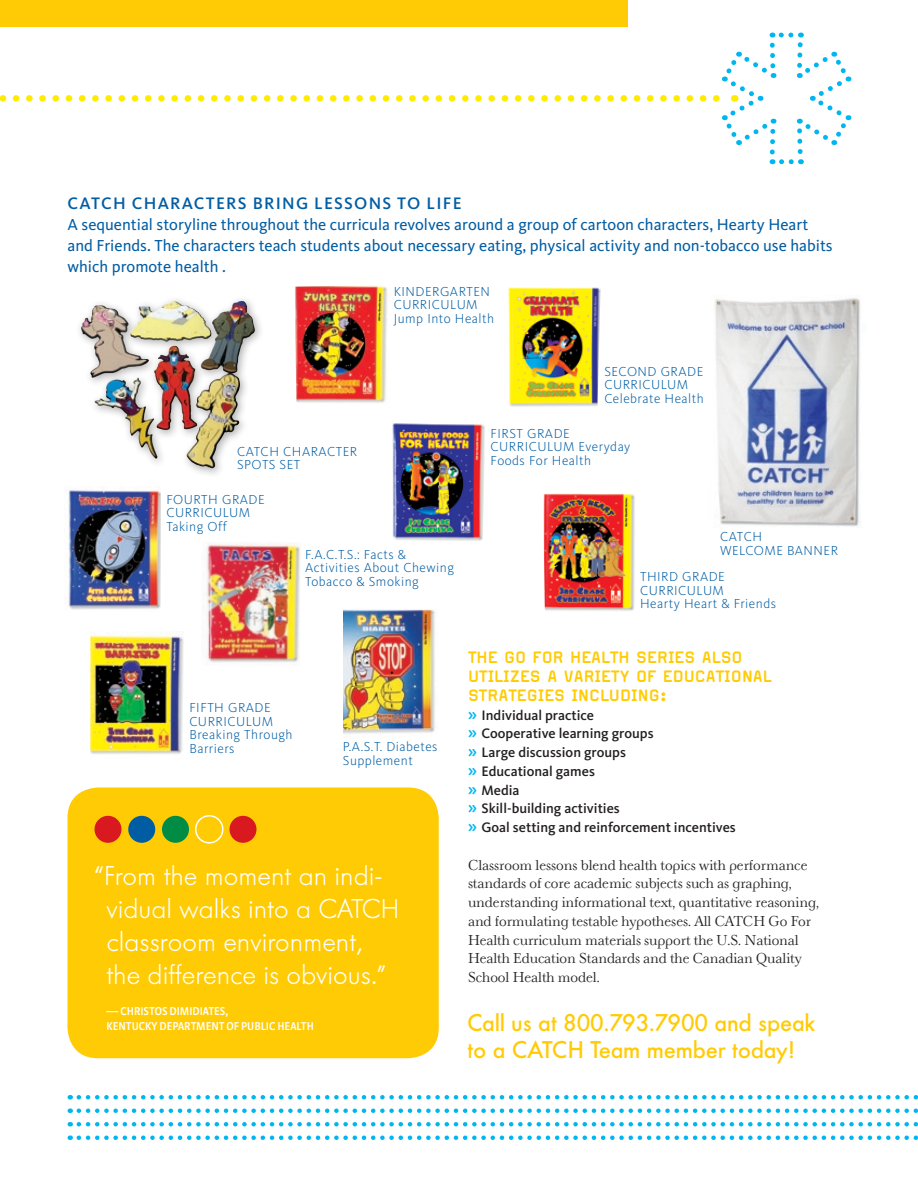
<style>
.page{position:relative;width:918px;height:1188px;background:#fff}
.page>*{position:absolute;margin:0;border:0;box-sizing:border-box;transform-origin:0 0}
.t1{font:300 27px/33px "Futura BQ";color:#fff}
.t2{font:500 24px/27px "Futura BQ";color:#ffcb04}
.t3{font:700 19.5px/18.8px "Magda Clean";color:#ffcb04}
.t4{font:500 17.25px "Kievit";letter-spacing:.07em;color:#005da4}
.t5{font:16.5px/21px "Kievit";color:#005da4}
.t6{font:14.25px/18.8px "Neva A";color:#231f20}
.t7{font:500 14.25px/18.8px "Kievit";color:#231f20}
.t8{font:300 13.5px/13.5px "Kievit";letter-spacing:.035em;color:#005da4}
.t9{font:600 12px/15px "Strada Cond";color:#fff}
.s1{font-family:"Magda Clean";font-weight:700;font-size:15.75px;color:#00b6f1}
</style>
<div class="page">
<div style="left:0;top:0;width:627px;height:27px;background:#ffcb04"></div>
<svg style="left:79px;top:1136px;width:839px;height:4px"></svg>
<svg style="left:79px;top:1122px;width:839px;height:5px"></svg>
<svg style="left:79px;top:1109px;width:839px;height:4px"></svg>
<svg style="left:79px;top:1095px;width:839px;height:5px"></svg>
<svg style="left:0;top:33px;width:852px;height:131px"></svg>
<img style="left:508px;top:287px;width:93px;height:120px">
<img style="left:392px;top:423px;width:93px;height:118px">
<img style="left:295px;top:285px;width:93px;height:118px">
<img style="left:68px;top:490px;width:93px;height:120px">
<img style="left:90px;top:633px;width:94px;height:121px">
<img style="left:203px;top:542px;width:97px;height:121px">
<img style="left:543px;top:493px;width:92px;height:118px">
<div style="left:75px;top:294px;width:216px;height:208px;background:#231f20;opacity:.35"></div>
<img style="left:200px;top:301px;width:41px;height:69px">
<img style="left:714px;top:298px;width:147px;height:229px">
<div style="left:67px;top:788px;width:372px;height:270px;background:#ffcb04;border-radius:30px"></div>
<div style="left:94px;top:816px;width:28px;height:27px;background:#d81920;border-radius:50%"></div>
<div style="left:128px;top:816px;width:27px;height:27px;background:#005da4;border-radius:50%"></div>
<div style="left:162px;top:816px;width:27px;height:27px;background:#008c44;border-radius:50%"></div>
<div style="left:195px;top:815px;width:29px;height:29px;border:2px solid #fff;border-radius:50%"></div>
<div style="left:230px;top:816px;width:26px;height:27px;background:#d81920;border-radius:50%"></div>
<img style="left:344px;top:610px;width:91px;height:124px">
<p class="t4" style="left:68px;top:193px;width:89px">CATCH Characters</p>
<p class="t4" style="left:253px;top:193px;width:208px">Bri ng Lessons to Li fe</p>
<p class="t5" style="left:68px;top:213px;width:767px">A sequential storyline throughout the curricula revolves around a group of cartoon characters, Hearty Heart and Friends. The characters teach students about necessary eating, physical activity and non-tobacco use habits which promote health .</p>
<p class="t8" style="left:237px;top:445px;width:56px">CATCH CHA</p>
<p class="t8" style="left:311px;top:445px;width:48px">RACTER</p>
<p class="t8" style="left:237px;top:458px;width:63px">SPOTS SET</p>
<p class="t8" style="left:394px;top:285px;width:102px">KINDERGARTEN<br>CURRICULUM<br>JUMP I NTO HEALTH</p>
<p class="t8" style="left:604px;top:365px;width:101px">SECOND GRADE<br>CURRICULUM<br>CELEBRATE HEALTH</p>
<p class="t8" style="left:491px;top:427px;width:141px">FIRST GRADE<br>CURRICULUM EVERYDAY<br>FOODS FOR HEALTH</p>
<p class="t8" style="left:166px;top:493px;width:100px">FOURTH GRADE<br>CURRICULUM<br>TAKING OFF</p>
<p class="t8" style="left:305px;top:548px;width:150px">F.A.C.T.S.: FACTS &amp;<br>ACTIVITIES ABOUT CHEWING<br>TOBACCO &amp; SMOKING</p>
<p class="t8" style="left:720px;top:530px;width:120px">CATCH<br>WELCOME BANNER</p>
<p class="t8" style="left:640px;top:570px;width:137px">TH IRD GRADE<br>CURRICULUM<br>HEARTY HEART &amp; FRIENDS</p>
<p class="t8" style="left:189px;top:701px;width:105px;text-indent:39px">GRADE<br>CURRICULUM<br>BREAKING THROUGH<br>BARRIERS</p>
<p class="t8" style="left:189px;top:701px;width:19px">FIFTH</p>
<p class="t8" style="left:343px;top:740px;width:96px">P.A.S.T. DIABETES<br>SUPPLEMENT</p>
<h1 class="t1" style="left:106px;top:860px;width:294px;text-indent:-12px">“From the moment an indi&shy;vidual walks into a CATCH classroom environment, the difference is obvious.”</h1>
<p class="t9" style="left:106px;top:1004px;width:209px">— CHRISTOS DIMIDIATES,<br>KENTUCKY DEPARTMENT OF PUBLIC HEALTH</p>
<h3 class="t3" style="left:468px;top:648px;width:305px">THE GO FOR HEALTH SERIES ALSO<br>UTILIZES A VARIETY OF EDUCATIONAL<br>STRATEGIES INCLUDING:</h3>
<p class="t7" style="left:468px;top:706px;width:269px"><span class="s1">››</span> Individual practice<br><span class="s1">››</span> Cooperative learning groups<br><span class="s1">››</span> Large discussion groups<br><span class="s1">››</span> Educational games<br><span class="s1">››</span> Media<br><span class="s1">››</span> Skill-building activities<br><span class="s1">››</span> Goal setting and reinforcement incentives</p>
<p class="t6" style="left:468px;top:856px;width:352px">Classroom lessons blend health topics with performance standards of core academic subjects such as graphing, understanding informational text, quantitative reasoning, and formulating testable hypotheses. All CATCH Go For Health curriculum materials support the U.S. National Health Education Standards and the Canadian Quality School Health model.</p>
<h2 class="t2" style="left:468px;top:1010px;width:349px">Call us at 800.793.7900 and speak to a CATCH Team member today!</h2>
</div>
